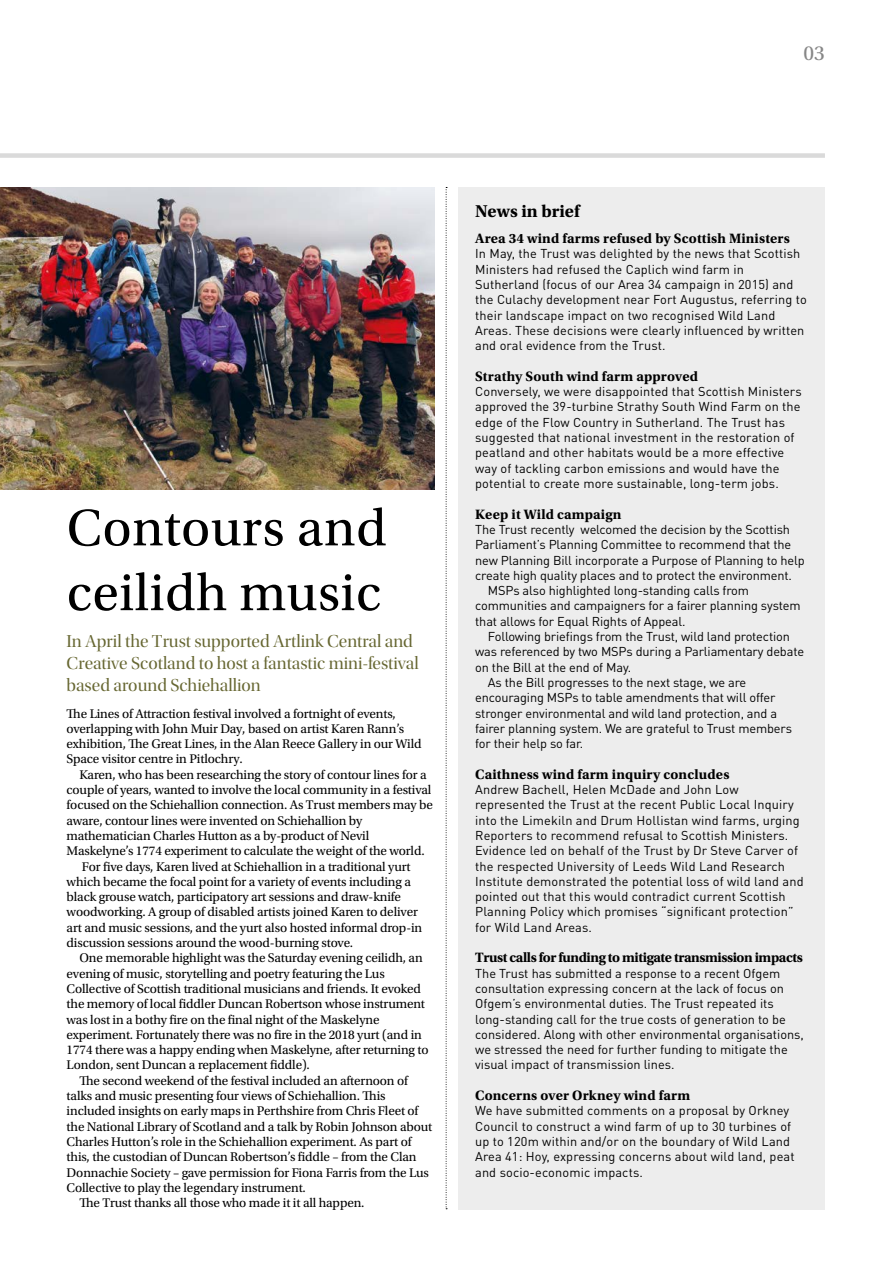
<style>
.page{position:relative;width:893px;height:1263px;background:#fff}
.page>*{position:absolute;margin:0;border:0;box-sizing:border-box;transform-origin:0 0}
.t1{font:54px/64.8px "Utopia Std";letter-spacing:.01em;color:#000}
.t2{font:21.3px "Utopia Std";color:#878787}
.t3{font:18px/21.6px "Utopia Std Disp";color:#676732}
.t4{font:700 18px "Utopia Std";color:#000}
.t5{font:700 14.25px "Utopia Std";letter-spacing:.01em;color:#000}
.t6{font:700 14.25px "Utopia Std";letter-spacing:-.03em;color:#000}
.t7{font:13.2px/15.3px "Utopia Std";letter-spacing:-.01em;color:#000}
.t8{font:12.75px/15.3px "DINOT";color:#000}
</style>
<div class="page">
<div style="left:0;top:153px;width:825px;height:5px;background:#dadada"></div>
<svg style="left:446px;top:187px;width:1px;height:1022px"></svg>
<div style="left:458px;top:187px;width:367px;height:1022px;background:#ededed"></div>
<img style="left:0;top:187px;width:434px;height:302px">
<h2 class="t2" style="left:804px;top:41px;width:23px">03</h2>
<h1 class="t1" style="left:67px;top:496px;width:322px">Contours and ceilidh music</h1>
<h3 class="t3" style="left:67px;top:631px;width:354px">In April the Trust supported Artlink Central and<br>Creative Scotland to host a fantastic mini-festival based around Schiehallion</h3>
<p class="t7" style="left:67px;top:706px;width:356px">The Lines of Attraction festival involved a fortnight of events, overlapping with John Muir Day, based on artist Karen Rann’s exhibition, The Great Lines, in the Alan Reece Gallery in our Wild Space visitor centre in Pitlochry.</p>
<p class="t7" style="left:79px;top:767px;width:349px">Karen, who has been researching the story of contour lines for a</p>
<p class="t7" style="left:67px;top:782px;width:366px">couple of years, wanted to involve the local community in a festival</p>
<p class="t7" style="left:67px;top:798px;width:368px">focused on the Schiehallion connection. As Trust members may be</p>
<p class="t7" style="left:67px;top:813px;width:297px">aware, contour lines were invented on Schiehallion by</p>
<p class="t7" style="left:67px;top:828px;width:304px">mathematician Charles Hutton as a by-product of Nevil</p>
<p class="t7" style="left:67px;top:843px;width:360px">Maskelyne’s 1774 experiment to calculate the weight of the world.</p>
<p class="t7" style="left:82px;top:859px;width:330px">For five days, Karen lived at Schiehallion in a traditional yurt</p>
<p class="t7" style="left:67px;top:874px;width:346px">which became the focal point for a variety of events including a</p>
<p class="t7" style="left:67px;top:889px;width:336px">black grouse watch, participatory art sessions and draw-knife</p>
<p class="t7" style="left:67px;top:905px;width:353px">woodworking. A group of disabled artists joined Karen to deliver</p>
<p class="t7" style="left:67px;top:920px;width:357px">art and music sessions, and the yurt also hosted informal drop-in</p>
<p class="t7" style="left:67px;top:935px;width:288px">discussion sessions around the wood-burning stove.</p>
<p class="t7" style="left:79px;top:951px;width:345px">One memorable highlight was the Saturday evening ceilidh, an</p>
<p class="t7" style="left:67px;top:966px;width:320px">evening of music, storytelling and poetry featuring the Lus</p>
<p class="t7" style="left:67px;top:981px;width:356px">Collective of Scottish traditional musicians and friends. It evoked</p>
<p class="t7" style="left:67px;top:996px;width:360px">the memory of local fiddler Duncan Robertson whose instrument</p>
<p class="t7" style="left:67px;top:1012px;width:314px">was lost in a bothy fire on the final night of the Maskelyne</p>
<p class="t7" style="left:67px;top:1027px;width:357px">experiment. Fortunately there was no fire in the 2018 yurt (and in</p>
<p class="t7" style="left:67px;top:1042px;width:364px">1774 there was a happy ending when Maskelyne, after returning to</p>
<p class="t7" style="left:67px;top:1058px;width:245px">London, sent Duncan a replacement fiddle).</p>
<p class="t7" style="left:79px;top:1073px;width:330px">The second weekend of the festival included an afternoon of</p>
<p class="t7" style="left:67px;top:1088px;width:320px">talks and music presenting four views of Schiehallion. This</p>
<p class="t7" style="left:67px;top:1104px;width:353px">included insights on early maps in Perthshire from Chris Fleet of</p>
<p class="t7" style="left:67px;top:1119px;width:367px">the National Library of Scotland and a talk by Robin Johnson about</p>
<p class="t7" style="left:67px;top:1134px;width:346px">Charles Hutton’s role in the Schiehallion experiment. As part of</p>
<p class="t7" style="left:67px;top:1149px;width:352px">this, the custodian of Duncan Robertson’s fiddle – from the Clan</p>
<p class="t7" style="left:67px;top:1165px;width:364px">Donnachie Society – gave permission for Fiona Farris from the Lus</p>
<p class="t7" style="left:67px;top:1180px;width:241px">Collective to play the legendary instrument.</p>
<p class="t7" style="left:79px;top:1195px;width:287px">The Trust thanks all those who made it it all happen.</p>
<h3 class="t4" style="left:475px;top:201px;width:106px">News in brief</h3>
<p class="t5" style="left:475px;top:230px;width:316px">Area 34 wind farms refused by Scottish Ministers</p>
<p class="t8" style="left:475px;top:246px;width:333px">In May, the Trust was delighted by the news that Scottish Ministers had refused the Caplich wind farm in Sutherland (focus of our Area 34 campaign in 2015) and the Culachy development near Fort Augustus, referring to their landscape impact on two recognised Wild Land Areas. These decisions were clearly influenced by written and oral evidence from the Trust.</p>
<p class="t5" style="left:475px;top:368px;width:225px">Strathy South wind farm approved</p>
<p class="t8" style="left:475px;top:383px;width:328px">Conversely, we were disappointed that Scottish Ministers approved the 39-turbine Strathy South Wind Farm on the edge of the Flow Country in Sutherland. The Trust has suggested that national investment in the restoration of peatland and other habitats would be a more effective way of tackling carbon emissions and would have the potential to create more sustainable, long-term jobs.</p>
<p class="t5" style="left:475px;top:506px;width:148px">Keep it Wild campaign</p>
<p class="t8" style="left:475px;top:521px;width:316px">The Trust recently welcomed the decision by the Scottish</p>
<p class="t8" style="left:475px;top:536px;width:318px">Parliament’s Planning Committee to recommend that the</p>
<p class="t8" style="left:475px;top:552px;width:331px">new Planning Bill incorporate a Purpose of Planning to help</p>
<p class="t8" style="left:475px;top:567px;width:318px">create high quality places and to protect the environment.</p>
<p class="t8" style="left:488px;top:582px;width:263px">MSPs also highlighted long-standing calls from</p>
<p class="t8" style="left:475px;top:598px;width:327px">communities and campaigners for a fairer planning system</p>
<p class="t8" style="left:475px;top:613px;width:212px">that allows for Equal Rights of Appeal.</p>
<p class="t8" style="left:488px;top:628px;width:304px">Following briefings from the Trust, wild land protection</p>
<p class="t8" style="left:475px;top:643px;width:330px">was referenced by two MSPs during a Parliamentary debate</p>
<p class="t8" style="left:475px;top:659px;width:158px">on the Bill at the end of May.</p>
<p class="t8" style="left:488px;top:674px;width:260px">As the Bill progresses to the next stage, we are</p>
<p class="t8" style="left:475px;top:689px;width:302px">encouraging MSPs to table amendments that will offer</p>
<p class="t8" style="left:475px;top:705px;width:303px">stronger environmental and wild land protection, and a</p>
<p class="t8" style="left:475px;top:720px;width:318px">fairer planning system. We are grateful to Trust members</p>
<p class="t8" style="left:475px;top:735px;width:110px">for their help so far.</p>
<p class="t5" style="left:475px;top:766px;width:256px">Caithness wind farm inquiry concludes</p>
<p class="t8" style="left:475px;top:781px;width:330px">Andrew Bachell, Helen McDade and John Low represented the Trust at the recent Public Local Inquiry into the Limekiln and Drum Hollistan wind farms, urging Reporters to recommend refusal to Scottish Ministers.<br>Evidence led on behalf of the Trust by Dr Steve Carver of the respected University of Leeds Wild Land Research Institute demonstrated the potential loss of wild land and pointed out that this would contradict current Scottish Planning Policy which promises “significant protection” for Wild Land Areas.</p>
<p class="t6" style="left:475px;top:949px;width:329px">Trust calls for funding to mitigate transmission impacts</p>
<p class="t8" style="left:475px;top:965px;width:330px">The Trust has submitted a response to a recent Ofgem consultation expressing concern at the lack of focus on Ofgem’s environmental duties. The Trust repeated its long-standing call for the true costs of generation to be considered. Along with other environmental organisations, we stressed the need for further funding to mitigate the visual impact of transmission lines.</p>
<p class="t5" style="left:475px;top:1087px;width:217px">Concerns over Orkney wind farm</p>
<p class="t8" style="left:475px;top:1102px;width:321px">We have submitted comments on a proposal by Orkney Council to construct a wind farm of up to 30 turbines of up to 120m within and/or on the boundary of Wild Land Area 41: Hoy, expressing concerns about wild land, peat and socio-economic impacts.</p>
</div>
